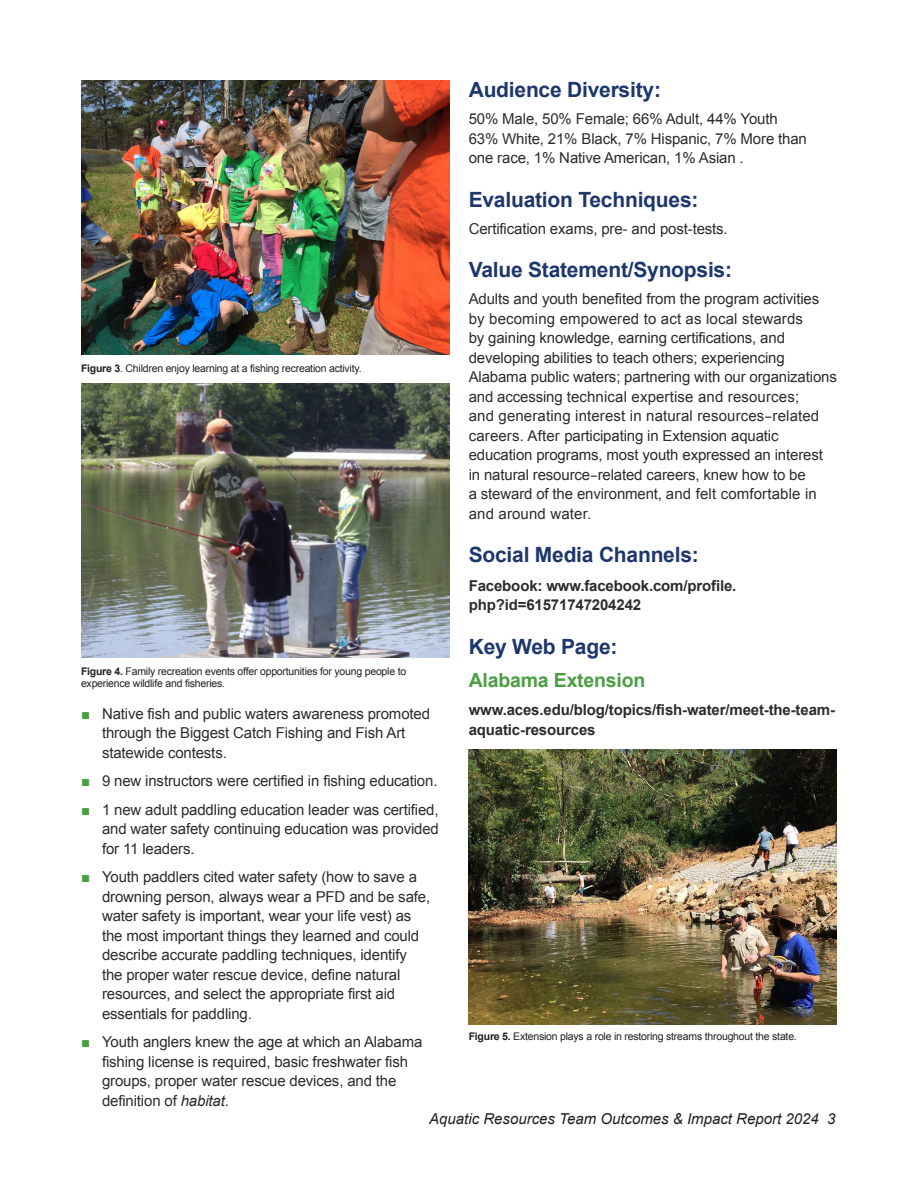
<style>
.page{position:relative;width:918px;height:1188px;background:#fff}
.page>*{position:absolute;margin:0;border:0;box-sizing:border-box;transform-origin:0 0}
.t1{font:700 21px "Arial";letter-spacing:-.01em;color:#1d366c}
.t2{font:700 19.5px "Arial";letter-spacing:-.01em;color:#4c9e45}
.t3{font:15px/19.5px "Arial";letter-spacing:-.01em;color:#2e2b2c}
.t4{font:700 15px/19.5px "Arial";letter-spacing:-.01em;color:#2e2b2c}
.t5{font:italic 15px "Arial";color:#231f20}
.t6{font:10.5px/12px "Arial";letter-spacing:-.02em;color:#231f20}
.s1{font-weight:700}
.s2{color:#4c9e45}
.s3{font-style:italic}
.s4{font-family:"Acumin Variable Concept"}
</style>
<div class="page">
<img style="left:81px;top:81px;width:368px;height:274px">
<img style="left:81px;top:383px;width:368px;height:275px">
<img style="left:469px;top:750px;width:368px;height:274px">
<p class="t6" style="left:81px;top:362px;width:282px"><span class="s1">Figure 3</span>. Children enjoy learning at a fishing recreation activity.</p>
<p class="t6" style="left:81px;top:665px;width:327px"><span class="s1">Figure 4.</span> Family recreation events offer opportunities for young people to experience wildlife and fisheries.</p>
<p class="t3" style="left:102px;top:704px;width:330px;text-indent:-21px"><span class="s2">■</span> Native fish and public waters awareness promoted through the Biggest Catch Fishing and Fish Art statewide contests.</p>
<p class="t3" style="left:81px;top:771px;width:358px"><span class="s2">■</span> 9 new instructors were certified in fishing education.</p>
<p class="t3" style="left:102px;top:800px;width:338px;text-align:justify;text-indent:-21px"><span class="s2">■</span> 1 new adult paddling education leader was certified, and water safety continuing education was provided for 11 leaders.</p>
<p class="t3" style="left:102px;top:867px;width:330px;text-indent:-21px"><span class="s2">■</span> Youth paddlers cited water safety (how to save a drowning person, always wear a PFD and be safe, water safety is important, wear your life vest) as the most important things they learned and could describe accurate paddling techniques, identify the proper water rescue device, define natural resources, and select the appropriate first aid essentials for paddling.</p>
<p class="t3" style="left:102px;top:1032px;width:322px;text-indent:-21px"><span class="s2">■</span> Youth anglers knew the age at which an Alabama fishing license is required, basic freshwater fish groups, proper water rescue devices, and the definition of <span class="s3">habitat</span>.</p>
<h1 class="t1" style="left:469px;top:76px;width:194px">Audience Diversity:</h1>
<p class="t3" style="left:469px;top:110px;width:340px">50% Male, 50% Female; 66% Adult, 44% Youth<br>63% White, 21% Black, 7% Hispanic, 7% More than one race, 1% Native American, 1% Asian .</p>
<h1 class="t1" style="left:469px;top:186px;width:231px">Evaluation Techniques:</h1>
<p class="t3" style="left:469px;top:219px;width:261px">Certification exams, pre- and post-tests.</p>
<h1 class="t1" style="left:469px;top:256px;width:265px">Value Statement/Synopsis:</h1>
<p class="t3" style="left:469px;top:289px;width:370px">Adults and youth benefited from the program activities by becoming empowered to act as local stewards<br>by gaining knowledge, earning certifications, and developing abilities to teach others; experiencing Alabama public waters; partnering with our organizations and accessing technical expertise and resources;<br>and generating interest in natural resources<span class="s4">–</span>related careers. After participating in Extension aquatic education programs, most youth expressed an interest in natural resource<span class="s4">–</span>related careers, knew how to be<br>a steward of the environment, and felt comfortable in and around water.</p>
<h1 class="t1" style="left:469px;top:541px;width:232px">Social Media Channels:</h1>
<p class="t4" style="left:469px;top:576px;width:269px">Facebook: www.facebook.com/profile. php?id=61571747204242</p>
<h1 class="t1" style="left:469px;top:633px;width:150px">Key Web Page:</h1>
<h2 class="t2" style="left:469px;top:667px;width:178px">Alabama Extension</h2>
<p class="t4" style="left:469px;top:701px;width:368px">www.aces.edu/blog/topics/fish-water/meet-the-team&shy;aquatic-resources</p>
<p class="t6" style="left:469px;top:1030px;width:330px"><span class="s1">Figure 5.</span> Extension plays a role in restoring streams throughout the state.</p>
<p class="t5" style="left:429px;top:1109px;width:408px">Aquatic Resources Team Outcomes &amp; Impact Report 2024 3</p>
</div>
